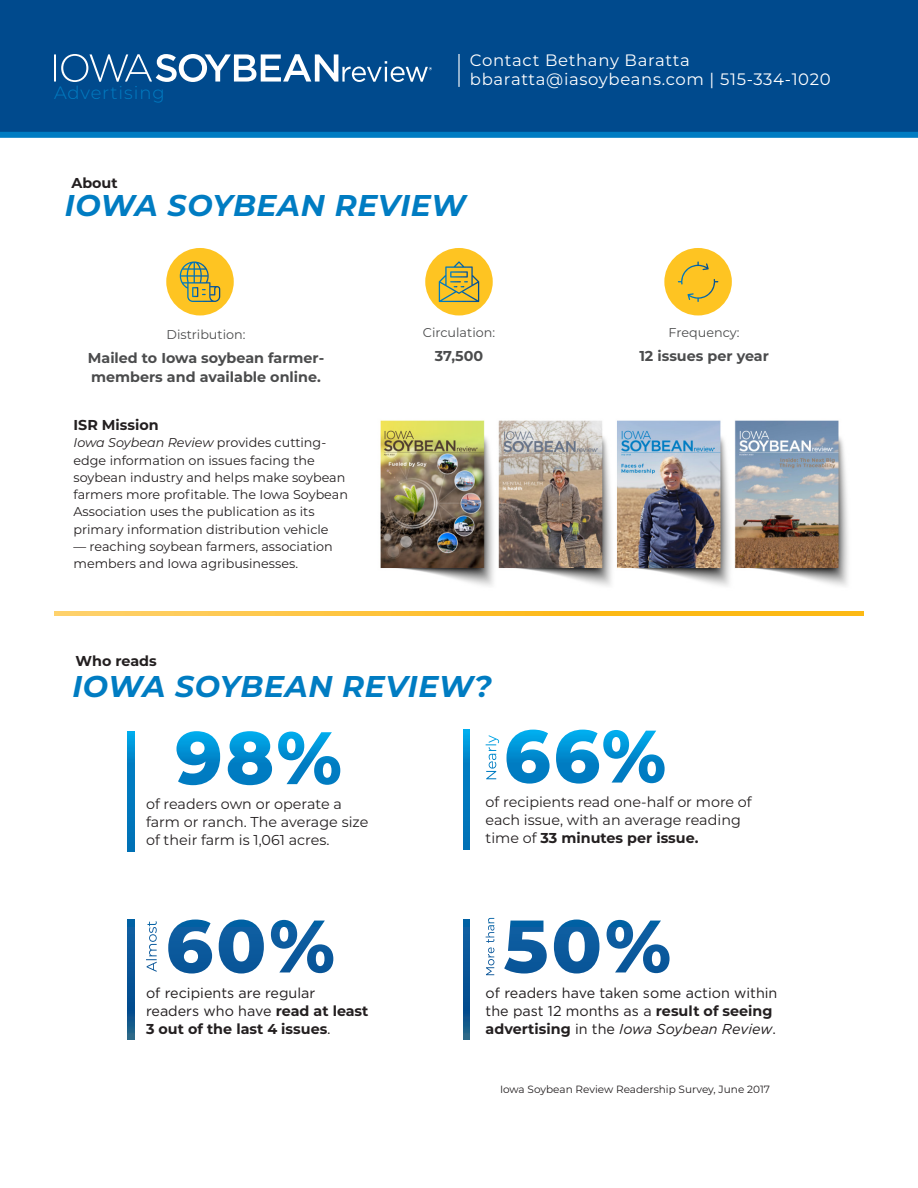
<style>
.page{position:relative;width:918px;height:1188px;background:#fff}
.page>*{position:absolute;margin:0;border:0;box-sizing:border-box;transform-origin:0 0}
.Paragraph_Style_4{font:italic 700 30px "Montserrat";letter-spacing:.015em;color:#007cc2}
.t1{font:300 18px "Montserrat";letter-spacing:.05em;color:#007cc2}
.t2{font:16.5px/19.8px "Montserrat";letter-spacing:.04em;color:#fff}
.dinemsions{font:14.25px/18.1px "Gotham";color:#231f20}
.dinemsions-2{font:14.25px/18.1px "Montserrat";color:#231f20}
.dinemsions-3{font:700 14.25px/18.1px "Montserrat";color:#4b4c4d}
.dinemsions-4{font:700 14.25px "Montserrat";color:#231f20}
.Body_copy{font:12.75px/17.2px "Montserrat";color:#231f20}
.Body_copy-2{font:12.75px "Montserrat";color:#4b4c4d}
.Paragraph_Style_4-2{font:10.5px "Montserrat";color:#231f20}
.s1{font-style:italic}
.s2{font-family:"Montserrat";font-weight:700}
.s3{font-weight:700}
</style>
<div class="page">
<img style="left:380px;top:420px;width:468px;height:166px">
<svg style="left:54px;top:612px;width:810px;height:3px"></svg>
<div style="left:166px;top:248px;width:68px;height:67px;background:#fec422;border-radius:50%"></div>
<svg style="left:180px;top:261px;width:40px;height:41px"></svg>
<div style="left:664px;top:248px;width:68px;height:67px;background:#fec422;border-radius:50%"></div>
<svg style="left:678px;top:261px;width:40px;height:41px"></svg>
<div style="left:425px;top:248px;width:68px;height:67px;background:#fec422;border-radius:50%"></div>
<svg style="left:439px;top:261px;width:40px;height:41px"></svg>
<div style="left:0;top:0;width:918px;height:138px;background:#004a8d"></div>
<svg style="left:54px;top:54px;width:378px;height:28px"></svg>
<hr style="left:458px;top:54px;width:2px;height:33px;background:#fff">
<svg style="left:486px;top:735px;width:13px;height:44px"></svg>
<svg style="left:506px;top:730px;width:159px;height:54px"></svg>
<svg style="left:486px;top:918px;width:8px;height:57px"></svg>
<svg style="left:504px;top:920px;width:166px;height:54px"></svg>
<svg style="left:146px;top:921px;width:11px;height:51px"></svg>
<svg style="left:168px;top:920px;width:165px;height:54px"></svg>
<svg style="left:176px;top:731px;width:164px;height:54px"></svg>
<svg style="left:127px;top:731px;width:7px;height:120px"></svg>
<svg style="left:127px;top:920px;width:7px;height:120px"></svg>
<svg style="left:463px;top:730px;width:7px;height:120px"></svg>
<svg style="left:463px;top:920px;width:7px;height:120px"></svg>
<p class="t1" style="left:54px;top:81px;width:112px">Advertising</p>
<p class="t2" style="left:470px;top:49px;width:362px">Contact Bethany Baratta bbaratta@iasoybeans.com | 515-334-1020</p>
<p class="dinemsions-4" style="left:71px;top:173px;width:48px">About</p>
<p class="Paragraph_Style_4" style="left:65px;top:184px;width:403px">IOWA SOYBEAN REVIEW</p>
<p class="Body_copy-2" style="left:167px;top:325px;width:80px">Distribution:</p>
<p class="dinemsions-3" style="left:88px;top:349px;width:238px">Mailed to Iowa soybean farmer&shy;members and available online.</p>
<p class="dinemsions-4" style="left:74px;top:415px;width:87px">ISR Mission</p>
<p class="Body_copy" style="left:74px;top:434px;width:276px"><span class="s1">Iowa Soybean Review</span> provides cutting&shy;edge information on issues facing the soybean industry and helps make soybean farmers more profitable. The Iowa Soybean Association uses the publication as its primary information distribution vehicle</p>
<p class="Body_copy" style="left:74px;top:537px;width:261px">— reaching soybean farmers, association members and Iowa agribusinesses.</p>
<p class="dinemsions-4" style="left:75px;top:650px;width:83px">Who reads</p>
<p class="Body_copy-2" style="left:423px;top:323px;width:74px">Circulation:</p>
<p class="dinemsions-3" style="left:435px;top:347px;width:50px">37,500</p>
<p class="Paragraph_Style_4" style="left:72px;top:665px;width:421px">IOWA SOYBEAN REVIEW?</p>
<p class="Body_copy-2" style="left:669px;top:323px;width:72px">Frequency:</p>
<p class="dinemsions-3" style="left:639px;top:347px;width:131px">12 issues per year</p>
<p class="dinemsions-2" style="left:146px;top:794px;width:224px">of readers own or operate a farm or ranch. The average size of their farm is 1,061 acres.</p>
<p class="dinemsions" style="left:146px;top:983px;width:224px">of recipients are regular readers who have <span class="s2">read at least<br>3 out of the last 4 issues</span>.</p>
<p class="dinemsions-2" style="left:486px;top:792px;width:268px">of recipients read one-half or more of each issue, with an average reading time of <span class="s3">33 minutes per issue.</span></p>
<p class="dinemsions" style="left:486px;top:983px;width:293px">of readers have taken some action within the past 12 months as a <span class="s2">result of seeing advertising</span> in the <span class="s1">Iowa Soybean Review</span>.</p>
<p class="Paragraph_Style_4-2" style="left:500px;top:1082px;width:272px">Iowa Soybean Review Readership Survey, June 2017</p>
</div>
